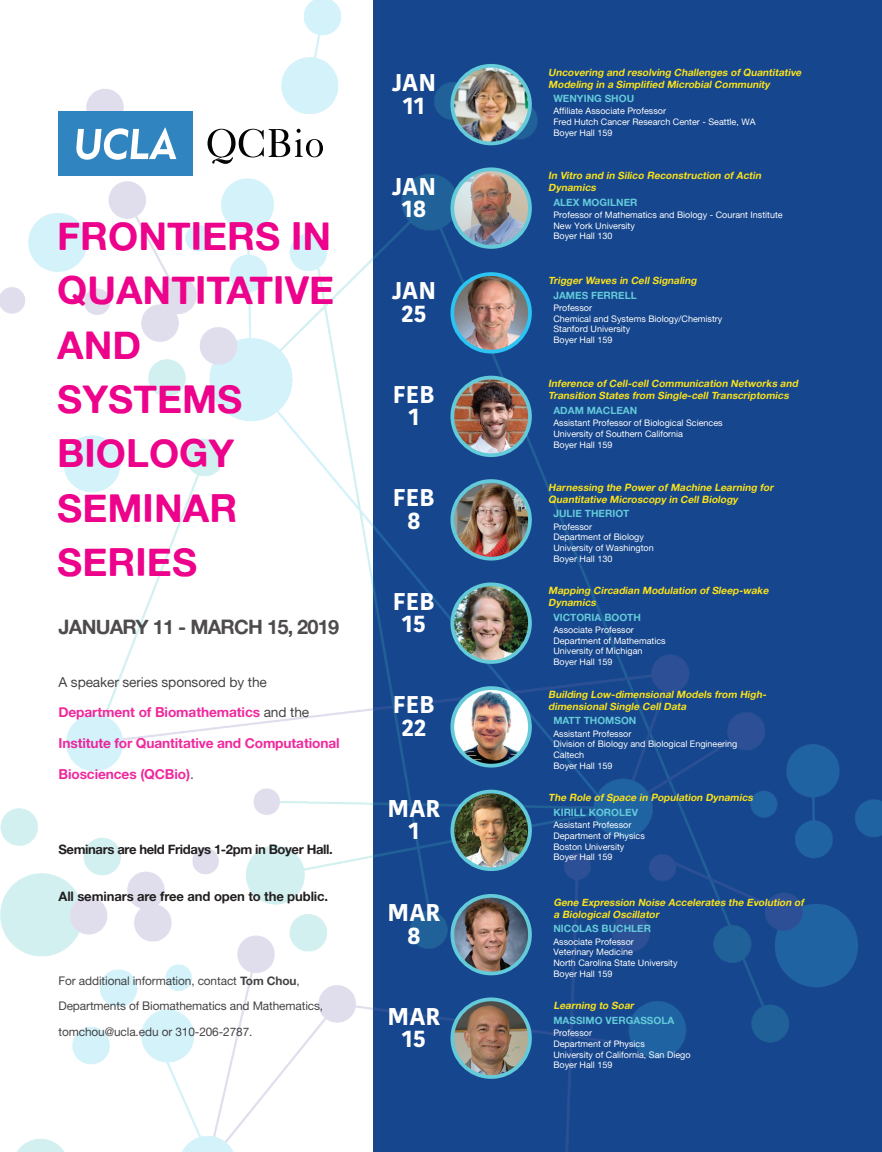
<style>
.page{position:relative;width:882px;height:1152px;background:#fff}
.page>*{position:absolute;margin:0;border:0;box-sizing:border-box;transform-origin:0 0}
.t1{font:38.75px/54.4px "Alte Haas Grotesk Bold";color:#ed028c}
.t2{font:700 24.19px/22.5px "Kohinoor Telugu";color:#fff;text-align:center}
.t3{font:20px "Alte Haas Grotesk Bold";letter-spacing:-.04em;color:#231f20}
.t4{font:13.75px "Alte Haas Grotesk Bold";letter-spacing:-.01em;color:#ed028c}
.t5{font:13.75px "Alte Haas Grotesk";letter-spacing:-.01em;color:#231f20}
.t6{font:13.12px "Alte Haas Grotesk Bold";letter-spacing:-.03em;color:#231f20}
.t7{font:13.12px "Alte Haas Grotesk Bold";letter-spacing:-.01em;color:#231f20}
.t8{font:11.88px/25.6px "Alte Haas Grotesk";letter-spacing:-.01em;color:#231f20}
.t9{font:italic 10.12px/11.8px "Alte Haas Grotesk Bold";color:#f9e11c}
.t10{font:10.12px "Alte Haas Grotesk Bold";color:#63cada}
.t11{font:9px/10.7px "Alte Haas Grotesk";color:#fff}
.s1{font-family:"Alte Haas Grotesk";color:#231f20}
.s2{font-family:"Alte Haas Grotesk Bold"}
</style>
<div class="page">
<img style="left:0;top:0;width:882px;height:1152px">
<img style="left:452px;top:66px;width:78px;height:77px;border-radius:39px">
<div style="left:450px;top:64px;width:82px;height:81px;border:4px solid #63cada;border-radius:50%"></div>
<img style="left:452px;top:169px;width:78px;height:78px;border-radius:39px">
<div style="left:450px;top:167px;width:82px;height:82px;border:4px solid #63cada;border-radius:50%"></div>
<img style="left:453px;top:274px;width:76px;height:78px">
<div style="left:450px;top:272px;width:82px;height:82px;border:4px solid #2bc4f3;border-radius:50%"></div>
<img style="left:452px;top:378px;width:78px;height:77px;border-radius:39px">
<div style="left:450px;top:376px;width:82px;height:81px;border:4px solid #63cada;border-radius:50%"></div>
<img style="left:452px;top:481px;width:78px;height:78px;border-radius:39px">
<div style="left:450px;top:479px;width:82px;height:82px;border:4px solid #63cada;border-radius:50%"></div>
<img style="left:453px;top:584px;width:77px;height:78px">
<div style="left:450px;top:582px;width:82px;height:82px;border:4px solid #63cada;border-radius:50%"></div>
<img style="left:452px;top:688px;width:78px;height:78px;border-radius:39px">
<div style="left:450px;top:686px;width:82px;height:82px;border:4px solid #63cada;border-radius:50%"></div>
<img style="left:452px;top:792px;width:78px;height:77px;border-radius:39px">
<div style="left:450px;top:790px;width:82px;height:81px;border:4px solid #63cada;border-radius:50%"></div>
<img style="left:452px;top:896px;width:78px;height:77px;border-radius:39px">
<div style="left:450px;top:894px;width:82px;height:81px;border:4px solid #63cada;border-radius:50%"></div>
<img style="left:452px;top:999px;width:78px;height:78px;border-radius:39px">
<div style="left:450px;top:997px;width:82px;height:82px;border:4px solid #63cada;border-radius:50%"></div>
<div style="left:58px;top:112px;width:136px;height:64px;background:#3084c0"></div>
<svg style="left:76px;top:128px;width:100px;height:32px"></svg>
<svg style="left:208px;top:129px;width:115px;height:35px"></svg>
<h1 class="t1" style="left:57px;top:208px;width:278px">FRONTIERS IN<br>QUANTITATIVE<br>AND<br>SYSTEMS<br>BIOLOGY<br>SEMINAR<br>SERIES</h1>
<h3 class="t3" style="left:58px;top:614px;width:282px">JANUARY 11 - MARCH 15, 2019</h3>
<h3 class="t5" style="left:58px;top:674px;width:210px">A speaker series sponsored by the</h3>
<h3 class="t4" style="left:58px;top:704px;width:252px">Department of Biomathematics <span class="s1">and the</span></h3>
<h3 class="t4" style="left:58px;top:735px;width:283px">Institute for Quantitative and Computational</h3>
<h3 class="t4" style="left:58px;top:765px;width:137px">Biosciences (QCBio)<span class="s1">.</span></h3>
<h3 class="t6" style="left:58px;top:841px;width:276px">Seminars are held Fridays 1-2pm in Boyer Hall.</h3>
<h3 class="t7" style="left:58px;top:888px;width:271px">All seminars are free and open to the public.</h3>
<h3 class="t8" style="left:58px;top:968px;width:266px">For additional information, contact <span class="s2">Tom Chou</span>,<br>Departments of Biomathematics and Mathematics, tomchou@ucla.edu or 310-206-2787.</h3>
<h2 class="t2" style="left:392px;top:72px;width:46px">JAN<br>11</h2>
<p class="t9" style="left:548px;top:66px;width:257px">Uncovering and resolving Challenges of Quantitative<br>Modeling in a Simplified Microbial Community</p>
<p class="t10" style="left:553px;top:92px;width:82px">WENYING SHOU</p>
<p class="t11" style="left:553px;top:106px;width:204px">Affiliate Associate Professor<br>Fred Hutch Cancer Research Center - Seattle, WA<br>Boyer Hall 159</p>
<h2 class="t2" style="left:392px;top:175px;width:46px">JAN<br>18</h2>
<p class="t9" style="left:548px;top:169px;width:216px">In Vitro and in Silico Reconstruction of Actin<br>Dynamics</p>
<p class="t10" style="left:553px;top:196px;width:86px">ALEX MOGILNER</p>
<p class="t11" style="left:553px;top:209px;width:231px">Professor of Mathematics and Biology - Courant Institute<br>New York University<br>Boyer Hall 130</p>
<h2 class="t2" style="left:392px;top:280px;width:46px">JAN<br>25</h2>
<p class="t9" style="left:548px;top:274px;width:152px">Trigger Waves in Cell Signaling</p>
<p class="t10" style="left:553px;top:289px;width:85px">JAMES FERRELL</p>
<p class="t11" style="left:553px;top:302px;width:171px">Professor<br>Chemical and Systems Biology/Chemistry<br>Stanford University<br>Boyer Hall 159</p>
<h2 class="t2" style="left:393px;top:383px;width:44px">FEB<br>1</h2>
<p class="t9" style="left:548px;top:378px;width:253px">Inference of Cell-cell Communication Networks and<br>Transition States from Single-cell Transcriptomics</p>
<p class="t10" style="left:553px;top:404px;width:85px">ADAM MACLEAN</p>
<p class="t11" style="left:553px;top:418px;width:171px">Assistant Professor of Biological Sciences<br>University of Southern California<br>Boyer Hall 159</p>
<h2 class="t2" style="left:393px;top:487px;width:44px">FEB<br>8</h2>
<p class="t9" style="left:548px;top:481px;width:229px">Harnessing the Power of Machine Learning for<br>Quantitative Microscopy in Cell Biology</p>
<p class="t10" style="left:553px;top:507px;width:78px">JULIE THERIOT</p>
<p class="t11" style="left:553px;top:521px;width:102px">Professor<br>Department of Biology<br>University of Washington<br>Boyer Hall 130</p>
<h2 class="t2" style="left:393px;top:590px;width:44px">FEB<br>15</h2>
<p class="t9" style="left:548px;top:585px;width:224px">Mapping Circadian Modulation of Sleep-wake<br>Dynamics</p>
<p class="t10" style="left:553px;top:611px;width:89px">VICTORIA BOOTH</p>
<p class="t11" style="left:553px;top:624px;width:114px">Associate Professor<br>Department of Mathematics<br>University of Michigan<br>Boyer Hall 159</p>
<h2 class="t2" style="left:393px;top:694px;width:44px">FEB<br>22</h2>
<p class="t9" style="left:548px;top:688px;width:222px">Building Low-dimensional Models from High&shy;dimensional Single Cell Data</p>
<p class="t10" style="left:553px;top:714px;width:85px">MATT THOMSON</p>
<p class="t11" style="left:553px;top:728px;width:185px">Assistant Professor<br>Division of Biology and Biological Engineering<br>Caltech<br>Boyer Hall 159</p>
<h2 class="t2" style="left:388px;top:797px;width:54px">MAR<br>1</h2>
<p class="t9" style="left:548px;top:792px;width:208px">The Role of Space in Population Dynamics</p>
<p class="t10" style="left:553px;top:806px;width:86px">KIRILL KOROLEV</p>
<p class="t11" style="left:553px;top:820px;width:93px">Assistant Professor<br>Department of Physics<br>Boston University<br>Boyer Hall 159</p>
<h2 class="t2" style="left:388px;top:902px;width:54px">MAR<br>8</h2>
<p class="t9" style="left:553px;top:896px;width:254px">Gene Expression Noise Accelerates the Evolution of a Biological Oscillator</p>
<p class="t10" style="left:553px;top:922px;width:99px">NICOLAS BUCHLER</p>
<p class="t11" style="left:553px;top:936px;width:126px">Associate Professor<br>Veterinary Medicine<br>North Carolina State University<br>Boyer Hall 159</p>
<h2 class="t2" style="left:388px;top:1005px;width:54px">MAR<br>15</h2>
<p class="t9" style="left:553px;top:1000px;width:84px">Learning to Soar</p>
<p class="t10" style="left:553px;top:1014px;width:122px">MASSIMO VERGASSOLA</p>
<p class="t11" style="left:553px;top:1028px;width:139px">Professor<br>Department of Physics<br>University of California, San Diego<br>Boyer Hall 159</p>
</div>
